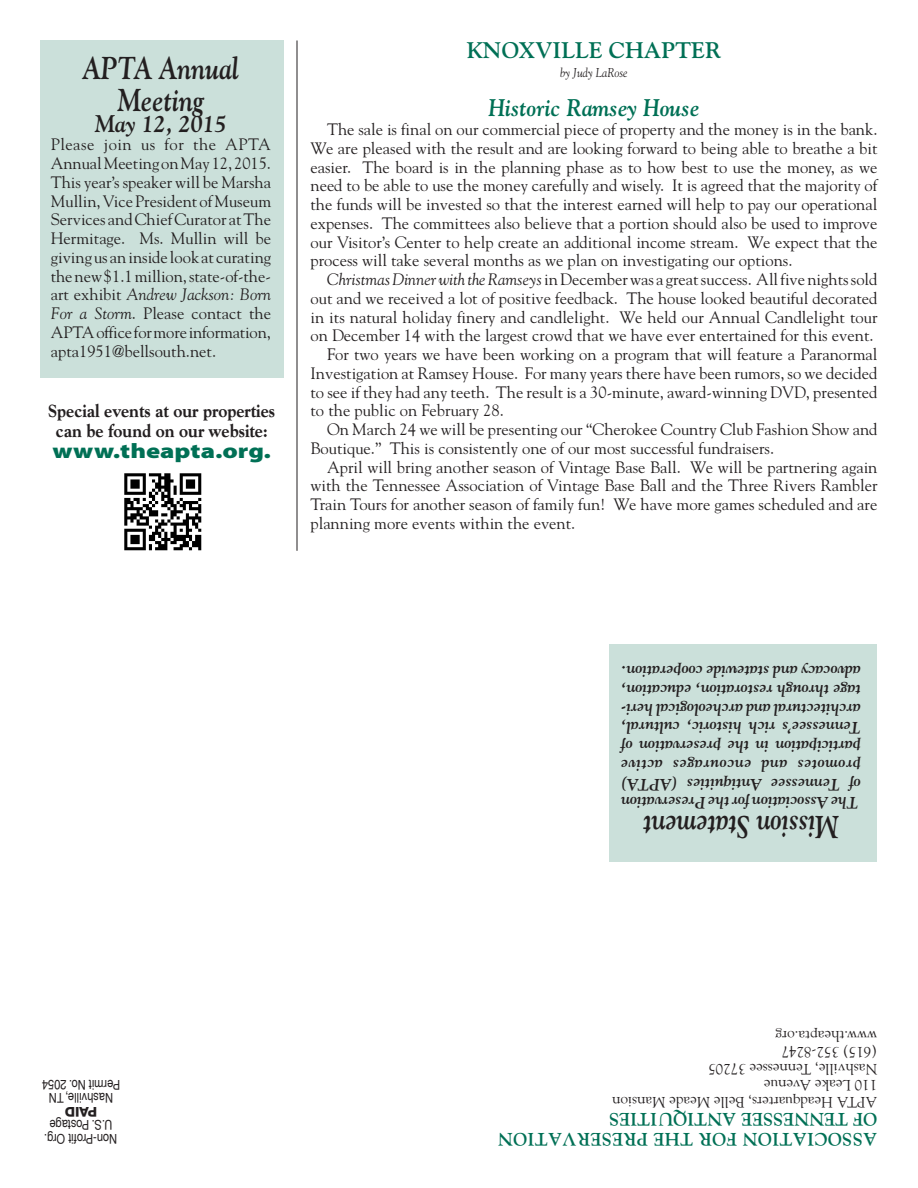
<style>
.page{position:relative;width:918px;height:1188px;background:#fff}
.page>*{position:absolute;margin:0;border:0;box-sizing:border-box;transform-origin:0 0}
.Headline{font:italic 700 31.5px/31.5px "Goudy";color:#231f20;text-align:center;scale:.8 1}
.Subhead_1{font:italic 700 24px "Goudy";color:#007055;scale:.9 1}
.Subhead_1-2{font:italic 700 24px "Goudy";color:#231f20;scale:.9 1}
.Chapter_Head{font:700 22.5px "Goudy";color:#007055}
.Subhead_1-3{font:900 21px "Myriad Pro";color:#007055;scale:1.25 1}
.Subhead_1-4{font:800 18px/19.5px "Goudy";color:#231f20;text-align:center;scale:.9 1}
.t1{font:700 18px "Goudy";letter-spacing:.02em;color:#007055}
.t2{font:700 18px "Goudy";color:#007055}
.Body_Text-indent{font:16.5px/18.8px "Goudy";color:#231f20;text-align:justify}
.Body_text{font:16.5px/18.8px "Goudy";letter-spacing:-.01em;color:#231f20;text-align:justify}
.Body_text-2{font:italic 700 16.5px/18.8px "Goudy";color:#231f20;text-align:justify}
.t3{font:15px "Goudy";color:#231f20}
.t4{font:condensed 13.5px "Helvetica";color:#231f20}
.t5{font:800 13.5px "Helvetica Neue";color:#231f20}
.t6{font:italic 12.75px "Goudy";color:#231f20;scale:.9 1}
.s1{font-style:italic}
</style>
<div class="page">
<div style="left:40px;top:40px;width:244px;height:338px;background:#cbe0da"></div>
<div style="left:609px;top:645px;width:268px;height:217px;background:#cbe0da"></div>
<img style="left:124px;top:473px;width:78px;height:78px">
<hr style="left:297px;top:40px;width:1px;height:511px;background:#231f20">
<p class="Headline" style="left:83px;top:52px;width:197px">APTA Annual<br>Meeting</p>
<p class="Subhead_1-2" style="left:95px;top:108px;width:148px">May 12, 2015</p>
<p class="Body_text" style="left:51px;top:135px;width:222px">Please join us for the APTA Annual Meeting on May 12, 2015.<br>This year’s speaker will be Marsha Mullin, Vice President of Museum Services and Chief Curator at The Hermitage. Ms. Mullin will be giving us an inside look at curating the new $1.1 million, state-of-the&shy;art exhibit <span class="s1">Andrew Jackson: Born For a Storm</span>. Please contact the APTA office for more information, apta1951@bellsouth.net.</p>
<p class="Subhead_1-4" style="left:48px;top:402px;width:254px">Special events at our properties can be found on our website:</p>
<p class="Subhead_1-3" style="left:53px;top:439px;width:176px">www.theapta.org.</p>
<p class="Chapter_Head" style="left:467px;top:36px;width:256px">KNOXVILLE CHAPTER</p>
<p class="t6" style="left:560px;top:65px;width:77px">by Judy LaRose</p>
<p class="Subhead_1" style="left:488px;top:93px;width:236px">Historic Ramsey House</p>
<p class="Body_Text-indent" style="left:310px;top:120px;width:569px;text-indent:16px">The sale is final on our commercial piece of property and the money is in the bank.<br>We are pleased with the result and are looking forward to being able to breathe a bit easier. The board is in the planning phase as to how best to use the money, as we need to be able to use the money carefully and wisely. It is agreed that the majority of the funds will be invested so that the interest earned will help to pay our operational expenses. The committees also believe that a portion should also be used to improve our Visitor’s Center to help create an additional income stream. We expect that the process will take several months as we plan on investigating our options.</p>
<p class="Body_Text-indent" style="left:310px;top:270px;width:569px;text-indent:16px"><span class="s1">Christmas Dinner with the Ramseys</span> in December was a great success. All five nights sold out and we received a lot of positive feedback. The house looked beautiful decorated in its natural holiday finery and candlelight. We held our Annual Candlelight tour on December 14 with the largest crowd that we have ever entertained for this event.</p>
<p class="Body_Text-indent" style="left:310px;top:345px;width:568px;text-indent:16px">For two years we have been working on a program that will feature a Paranormal Investigation at Ramsey House. For many years there have been rumors, so we decided to see if they had any teeth. The result is a 30-minute, award-winning DVD, presented to the public on February 28.</p>
<p class="Body_Text-indent" style="left:310px;top:420px;width:568px;text-indent:16px">On March 24 we will be presenting our “Cherokee Country Club Fashion Show and<br>Boutique.” This is consistently one of our most successful fundraisers.</p>
<p class="Body_Text-indent" style="left:310px;top:457px;width:569px;text-indent:16px">April will bring another season of Vintage Base Ball. We will be partnering again with the Tennessee Association of Vintage Base Ball and the Three Rivers Rambler Train Tours for another season of family fun! We have more games scheduled and are planning more events within the event.</p>
<p class="Body_text-2" style="left:861px;top:813px;width:241px;rotate:-180deg">The Association for the Preservation of Tennessee Antiquities (APTA) promotes and encourages active participation in the preservation of Tennessee’s rich historic, cultural, architectural and archeological heri&shy;tage through restoration, education, advocacy and statewide cooperation.</p>
<p class="Headline" style="left:839px;top:844px;width:246px;rotate:-180deg">Mission Statement</p>
<p class="t3" style="left:877px;top:1045px;width:103px;rotate:-180deg">www.theapta.org</p>
<p class="t3" style="left:877px;top:1062px;width:97px;rotate:-180deg">(615) 352-8247</p>
<p class="t3" style="left:877px;top:1078px;width:170px;rotate:-180deg">Nashville, Tennessee 37205</p>
<p class="t4" style="left:120px;top:1092px;width:80px;rotate:-180deg">Permit No. 2054</p>
<p class="t4" style="left:113px;top:1106px;width:66px;rotate:-180deg">Nashville, TN</p>
<p class="t5" style="left:97px;top:1120px;width:34px;rotate:-180deg">PAID</p>
<p class="t4" style="left:112px;top:1133px;width:64px;rotate:-180deg">U.S. Postage</p>
<p class="t4" style="left:117px;top:1146px;width:75px;rotate:-180deg">Non-Profit Org.</p>
<p class="t3" style="left:877px;top:1095px;width:115px;rotate:-180deg">110 Leake Avenue</p>
<p class="t3" style="left:877px;top:1111px;width:266px;rotate:-180deg">APTA Headquarters, Belle Meade Mansion</p>
<p class="t2" style="left:877px;top:1131px;width:269px;rotate:-180deg">OF TENNESSEE ANTIQUITIES</p>
<p class="t1" style="left:877px;top:1150px;width:381px;rotate:-180deg">ASSOCIATION FOR THE PRESERVATION</p>
</div>
